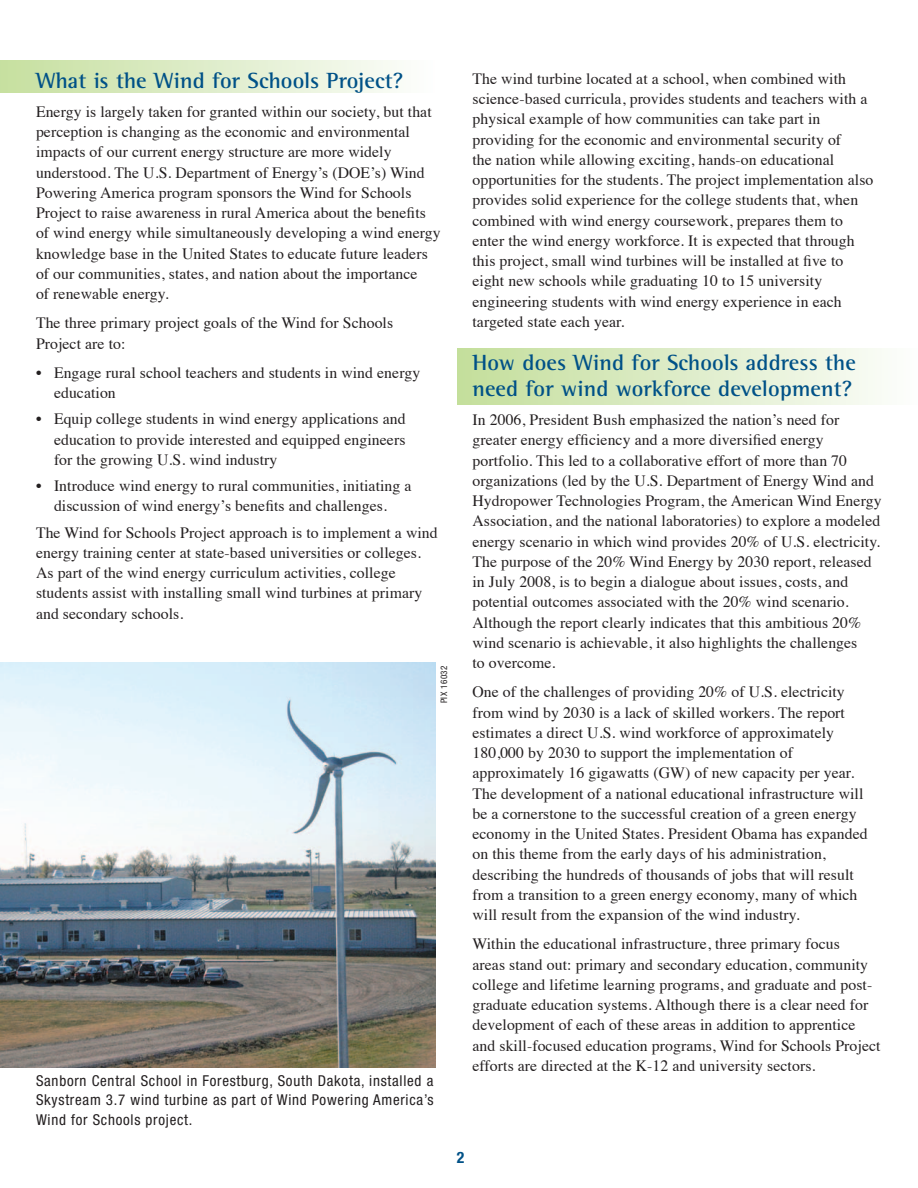
<style>
.page{position:relative;width:918px;height:1188px;background:#fff}
.page>*{position:absolute;margin:0;border:0;box-sizing:border-box;transform-origin:0 0}
.t1{font:700 22.5px/25.5px "Rotis Semi Serif Std";letter-spacing:.005em;color:#005187}
.t2{font:15.75px/20.2px "Times";letter-spacing:.005em;color:#231f20}
.t3{font:700 condensed 15.75px "Helvetica Neue LT Std";color:#005187}
.t4{font:condensed 15px/19.8px "Helvetica Neue LT Std";letter-spacing:.05em;color:#231f20;text-align:justify}
.t5{font:condensed 9px "Helvetica Neue LT Std";letter-spacing:.05em;color:#231f20}
</style>
<div class="page">
<div style="left:0;top:60px;width:438px;height:33px;background:linear-gradient(to right,#c6df9f,#fdfefd)"></div>
<div style="left:457px;top:348px;width:461px;height:57px;background:linear-gradient(to right,#c3de9a,#fcfdfb)"></div>
<img style="left:0;top:663px;width:435px;height:404px">
<h1 class="t1" style="left:36px;top:67px;width:369px">What is the Wind for Schools Project?</h1>
<p class="t2" style="left:36px;top:100px;width:406px">Energy is largely taken for granted within our society, but that perception is changing as the economic and environmental impacts of our current energy structure are more widely understood. The U.S. Department of Energy’s (DOE’s) Wind Powering America program sponsors the Wind for Schools Project to raise awareness in rural America about the benefits of wind energy while simultaneously developing a wind energy knowledge base in the United States to educate future leaders of our communities, states, and nation about the importance<br>of renewable energy.</p>
<p class="t2" style="left:36px;top:312px;width:359px">The three primary project goals of the Wind for Schools<br>Project are to:</p>
<p class="t2" style="left:54px;top:361px;width:368px;text-indent:-18px">• Engage rural school teachers and students in wind energy education</p>
<p class="t2" style="left:54px;top:408px;width:353px;text-align:justify;text-indent:-18px">• Equip college students in wind energy applications and education to provide interested and equipped engineers for the growing U.S. wind industry</p>
<p class="t2" style="left:36px;top:474px;width:377px;text-align:center">• Introduce wind energy to rural communities, initiating a discussion of wind energy’s benefits and challenges.</p>
<p class="t2" style="left:36px;top:521px;width:403px">The Wind for Schools Project approach is to implement a wind energy training center at state-based universities or colleges.<br>As part of the wind energy curriculum activities, college students assist with installing small wind turbines at primary and secondary schools.</p>
<p class="t5" style="left:439px;top:703px;width:39px;rotate:-90deg">PIX 16032</p>
<p class="t4" style="left:36px;top:1070px;width:399px">Sanborn Central School in Forestburg, South Dakota, installed a Skystream 3.7 wind turbine as part of Wind Powering America’s Wind for Schools project.</p>
<p class="t2" style="left:472px;top:67px;width:402px">The wind turbine located at a school, when combined with science-based curricula, provides students and teachers with a physical example of how communities can take part in providing for the economic and environmental security of<br>the nation while allowing exciting, hands-on educational opportunities for the students. The project implementation also provides solid experience for the college students that, when combined with wind energy coursework, prepares them to enter the wind energy workforce. It is expected that through this project, small wind turbines will be installed at five to eight new schools while graduating 10 to 15 university engineering students with wind energy experience in each targeted state each year.</p>
<h1 class="t1" style="left:472px;top:350px;width:385px">How does Wind for Schools address the need for wind workforce development?</h1>
<p class="t2" style="left:472px;top:408px;width:411px">In 2006, President Bush emphasized the nation’s need for greater energy efficiency and a more diversified energy portfolio. This led to a collaborative effort of more than 70 organizations (led by the U.S. Department of Energy Wind and Hydropower Technologies Program, the American Wind Energy Association, and the national laboratories) to explore a modeled energy scenario in which wind provides 20% of U.S. electricity.<br>The purpose of the 20% Wind Energy by 2030 report, released in July 2008, is to begin a dialogue about issues, costs, and potential outcomes associated with the 20% wind scenario.<br>Although the report clearly indicates that this ambitious 20% wind scenario is achievable, it also highlights the challenges<br>to overcome.</p>
<p class="t2" style="left:472px;top:681px;width:397px">One of the challenges of providing 20% of U.S. electricity from wind by 2030 is a lack of skilled workers. The report estimates a direct U.S. wind workforce of approximately 180,000 by 2030 to support the implementation of approximately 16 gigawatts (GW) of new capacity per year.<br>The development of a national educational infrastructure will be a cornerstone to the successful creation of a green energy economy in the United States. President Obama has expanded on this theme from the early days of his administration, describing the hundreds of thousands of jobs that will result from a transition to a green energy economy, many of which will result from the expansion of the wind industry.</p>
<p class="t2" style="left:472px;top:933px;width:410px">Within the educational infrastructure, three primary focus<br>areas stand out: primary and secondary education, community college and lifetime learning programs, and graduate and post&shy;graduate education systems. Although there is a clear need for development of each of these areas in addition to apprentice and skill-focused education programs, Wind for Schools Project efforts are directed at the K-12 and university sectors.</p>
<p class="t3" style="left:457px;top:1148px;width:9px">2</p>
</div>
